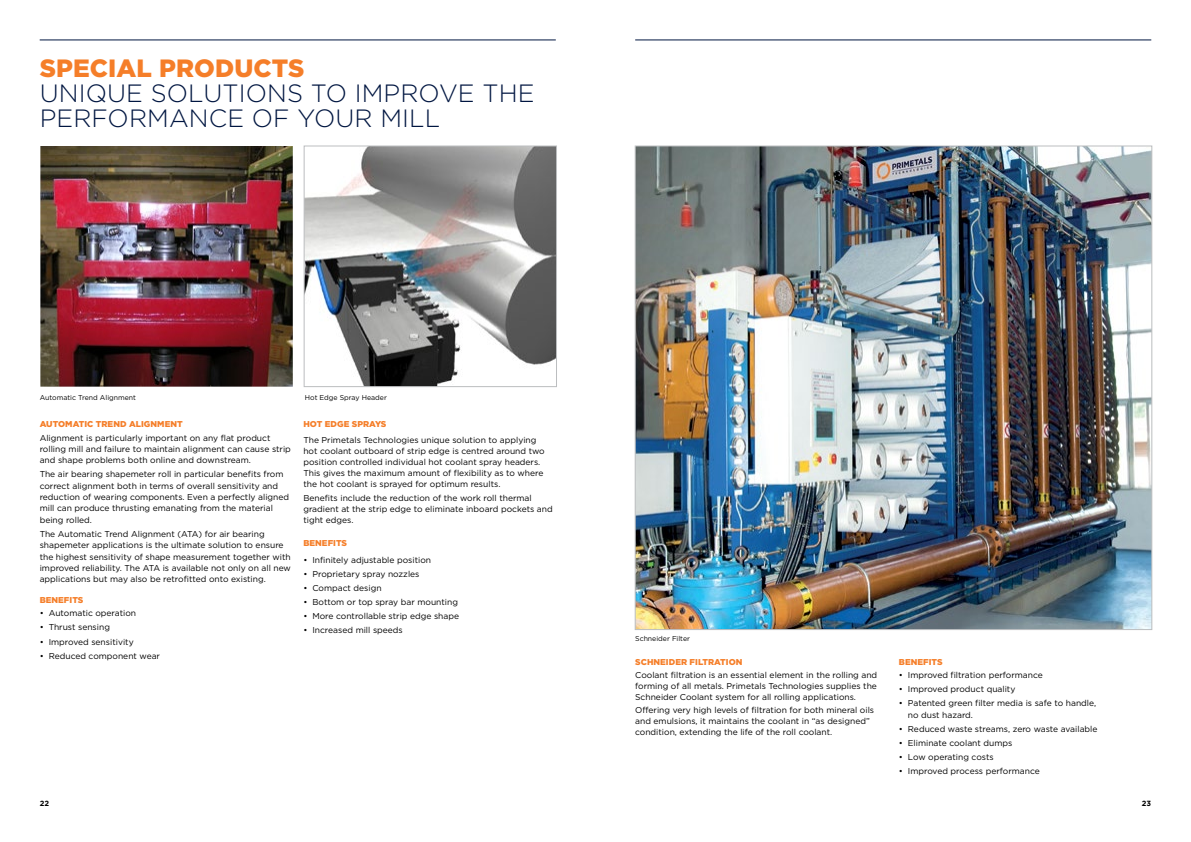
<style>
.page{position:relative;width:1191px;height:842px;background:#fff}
.page>*{position:absolute;margin:0;border:0;box-sizing:border-box;transform-origin:0 0}
.t1{font:300 25px/25px "Gotham";letter-spacing:.005em;color:#001641}
.t2{font:900 25px "Gotham";letter-spacing:.005em;color:#f57e29}
.t3{font:8.5px/11.3px "Gotham";color:#000}
.t4{font:900 8.5px "Gotham";letter-spacing:.005em;color:#f57e29}
.t5{font:700 7.5px "Gotham";color:#000}
.t6{font:7px "Gotham";color:#000}
</style>
<div class="page">
<hr style="left:40px;top:40px;width:516px;height:1px;background:#001641">
<hr style="left:635px;top:40px;width:516px;height:1px;background:#001641">
<img style="left:634px;top:145px;width:518px;height:485px">
<img style="left:40px;top:146px;width:253px;height:241px">
<svg style="left:303px;top:145px;width:254px;height:242px"></svg>
<h1 class="t2" style="left:40px;top:51px;width:266px">SPECIAL PRODUCTS</h1>
<h1 class="t1" style="left:40px;top:80px;width:496px">UNIQUE SOLUTIONS TO IMPROVE THE<br>PERFORMANCE OF YOUR MILL</h1>
<p class="t6" style="left:40px;top:393px;width:98px">Automatic Trend Alignment</p>
<p class="t6" style="left:305px;top:393px;width:84px">Hot Edge Spray Header</p>
<p class="t4" style="left:40px;top:418px;width:144px">AUTOMATIC TREND ALIGNMENT</p>
<p class="t3" style="left:40px;top:432px;width:253px">Alignment is particularly important on any flat product rolling mill and failure to maintain alignment can cause strip and shape problems both online and downstream.</p>
<p class="t3" style="left:40px;top:469px;width:251px">The air bearing shapemeter roll in particular benefits from correct alignment both in terms of overall sensitivity and reduction of wearing components. Even a perfectly aligned mill can produce thrusting emanating from the material being rolled.</p>
<p class="t3" style="left:40px;top:528px;width:253px">The Automatic Trend Alignment (ATA) for air bearing shapemeter applications is the ultimate solution to ensure the highest sensitivity of shape measurement together with improved reliability. The ATA is available not only on all new applications but may also be retrofitted onto existing.</p>
<p class="t4" style="left:40px;top:594px;width:45px">BENEFITS</p>
<p class="t3" style="left:40px;top:607px;width:98px">• Automatic operation</p>
<p class="t3" style="left:40px;top:622px;width:72px">• Thrust sensing</p>
<p class="t3" style="left:40px;top:636px;width:95px">• Improved sensitivity</p>
<p class="t3" style="left:40px;top:650px;width:122px">• Reduced component wear</p>
<p class="t4" style="left:303px;top:418px;width:85px">HOT EDGE SPRAYS</p>
<p class="t3" style="left:303px;top:434px;width:243px;line-height:11px">The Primetals Technologies unique solution to applying hot coolant outboard of strip edge is centred around two position controlled individual hot coolant spray headers.<br>This gives the maximum amount of flexibility as to where the hot coolant is sprayed for optimum results.</p>
<p class="t3" style="left:303px;top:492px;width:251px;line-height:11px">Benefits include the reduction of the work roll thermal gradient at the strip edge to eliminate inboard pockets and tight edges.</p>
<p class="t4" style="left:303px;top:537px;width:45px">BENEFITS</p>
<p class="t3" style="left:303px;top:554px;width:129px">• Infinitely adjustable position</p>
<p class="t3" style="left:303px;top:568px;width:118px">• Proprietary spray nozzles</p>
<p class="t3" style="left:303px;top:582px;width:80px">• Compact design</p>
<p class="t3" style="left:303px;top:596px;width:156px">• Bottom or top spray bar mounting</p>
<p class="t3" style="left:303px;top:610px;width:157px">• More controllable strip edge shape</p>
<p class="t3" style="left:303px;top:625px;width:101px">• Increased mill speeds</p>
<p class="t6" style="left:635px;top:634px;width:56px">Schneider Filter</p>
<p class="t4" style="left:635px;top:656px;width:109px">SCHNEIDER FILTRATION</p>
<p class="t3" style="left:635px;top:669px;width:244px;line-height:11px;text-align:justify">Coolant filtration is an essential element in the rolling and forming of all metals. Primetals Technologies supplies the Schneider Coolant system for all rolling applications.</p>
<p class="t3" style="left:635px;top:705px;width:240px;line-height:11px">Offering very high levels of filtration for both mineral oils and emulsions, it maintains the coolant in “as designed” condition, extending the life of the roll coolant.</p>
<p class="t4" style="left:899px;top:656px;width:45px">BENEFITS</p>
<p class="t3" style="left:899px;top:669px;width:145px">• Improved filtration performance</p>
<p class="t3" style="left:899px;top:683px;width:118px">• Improved product quality</p>
<p class="t3" style="left:908px;top:697px;width:190px;text-indent:-9px">• Patented green filter media is safe to handle, no dust hazard.</p>
<p class="t3" style="left:899px;top:723px;width:200px">• Reduced waste streams, zero waste available</p>
<p class="t3" style="left:899px;top:737px;width:115px">• Eliminate coolant dumps</p>
<p class="t3" style="left:899px;top:751px;width:96px">• Low operating costs</p>
<p class="t3" style="left:899px;top:765px;width:142px">• Improved process performance</p>
<p class="t5" style="left:40px;top:798px;width:11px">22</p>
<p class="t5" style="left:1141px;top:798px;width:11px">23</p>
</div>
